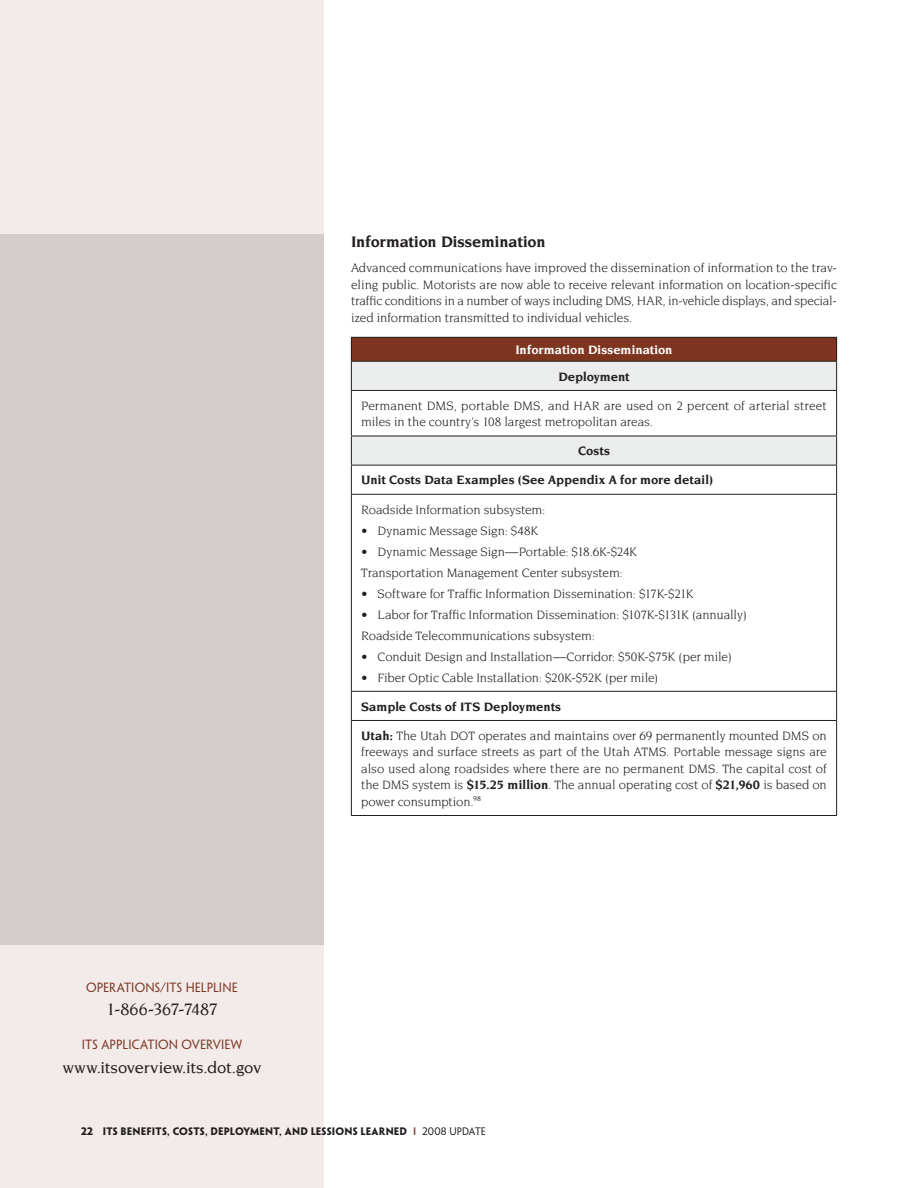
<style>
.page{position:relative;width:918px;height:1188px;background:#fff}
.page>*{position:absolute;margin:0;border:0;box-sizing:border-box;transform-origin:0 0}
.t1{font:500 18px "Novarese Std";letter-spacing:-.01em;color:#231f20}
.t2{font:500 16.65px "Novarese Std";letter-spacing:-.01em;color:#231f20}
.t3{font:700 16.5px "Novarese Std";letter-spacing:-.01em;color:#231f20}
.t4{font:13.2px/16.5px "Novarese Std";letter-spacing:-.01em;color:#231f20}
.t5{font:700 13.2px "Novarese Std";letter-spacing:.005em;color:#231f20}
.t6{font:700 13.2px "Novarese Std";color:#fff}
.t7{font:12px "Penumbra Flare Std";letter-spacing:.01em;color:#7d3520}
.t8{font:700 9.75px "Penumbra Flare Std";letter-spacing:.02em;color:#231f20}
.s1{font-weight:700}
.s2{font-weight:400}
</style>
<div class="page">
<div style="left:0;top:0;width:324px;height:1188px;background:#f2ebe9"></div>
<div style="left:0;top:235px;width:324px;height:710px;background:#d3cccb"></div>
<div style="left:351px;top:337px;width:486px;height:24px;background:#7d3520"></div>
<svg style="left:352px;top:362px;width:484px;height:103px;fill:#ebecec"></svg>
<svg style="left:351px;top:692px;width:1px;height:28px"></svg>
<svg style="left:836px;top:692px;width:1px;height:28px"></svg>
<hr style="left:351px;top:720px;width:486px;height:1px;background:#231f20">
<hr style="left:351px;top:721px;width:1px;height:94px;background:#231f20">
<hr style="left:836px;top:721px;width:1px;height:94px;background:#231f20">
<hr style="left:351px;top:815px;width:486px;height:1px;background:#231f20">
<hr style="left:351px;top:337px;width:486px;height:1px;background:#231f20">
<hr style="left:351px;top:494px;width:486px;height:1px;background:#231f20">
<hr style="left:351px;top:495px;width:1px;height:196px;background:#231f20">
<hr style="left:836px;top:495px;width:1px;height:196px;background:#231f20">
<hr style="left:351px;top:691px;width:486px;height:1px;background:#231f20">
<hr style="left:351px;top:361px;width:486px;height:1px;background:#231f20">
<svg style="left:351px;top:338px;width:1px;height:52px"></svg>
<svg style="left:836px;top:338px;width:1px;height:52px"></svg>
<hr style="left:351px;top:390px;width:486px;height:1px;background:#231f20">
<hr style="left:351px;top:391px;width:1px;height:45px;background:#231f20">
<hr style="left:836px;top:391px;width:1px;height:45px;background:#231f20">
<hr style="left:351px;top:436px;width:486px;height:1px;background:#231f20">
<svg style="left:351px;top:436px;width:1px;height:58px"></svg>
<svg style="left:836px;top:436px;width:1px;height:58px"></svg>
<hr style="left:351px;top:465px;width:486px;height:1px;background:#231f20">
<p class="t7" style="left:86px;top:980px;width:153px">OPERATIONS/ITS HELPLINE</p>
<h1 class="t1" style="left:106px;top:999px;width:113px">1-866-367-7487</h1>
<p class="t7" style="left:82px;top:1038px;width:162px">ITS APPLICATION OVERVIEW</p>
<p class="t2" style="left:63px;top:1058px;width:200px">www.itsoverview.its.dot.gov</p>
<p class="t3" style="left:351px;top:232px;width:196px">Information Dissemination</p>
<p class="t4" style="left:351px;top:260px;width:488px;text-align:justify">Advanced communications have improved the dissemination of information to the trav&shy;eling public. Motorists are now able to receive relevant information on location-specific traffic conditions in a number of ways including DMS, HAR, in-vehicle displays, and special&shy;ized information transmitted to individual vehicles.</p>
<p class="t6" style="left:515px;top:342px;width:159px">Information Dissemination</p>
<p class="t5" style="left:558px;top:369px;width:73px">Deployment</p>
<p class="t4" style="left:361px;top:397px;width:467px">Permanent DMS, portable DMS, and HAR are used on 2 percent of arterial street miles in the country’s 108 largest metropolitan areas.</p>
<p class="t5" style="left:578px;top:444px;width:33px">Costs</p>
<p class="t5" style="left:361px;top:473px;width:353px">Unit Costs Data Examples (See Appendix A for more detail)</p>
<p class="t4" style="left:361px;top:501px;width:186px">Roadside Information subsystem:</p>
<p class="t4" style="left:361px;top:522px;width:179px">• Dynamic Message Sign: $48K</p>
<p class="t4" style="left:361px;top:541px;width:278px;line-height:21px">• Dynamic Message Sign—Portable: $18.6K-$24K<br>Transportation Management Center subsystem:</p>
<p class="t4" style="left:361px;top:585px;width:334px">• Software for Traffic Information Dissemination: $17K-$21K</p>
<p class="t4" style="left:361px;top:604px;width:387px;line-height:21px">• Labor for Traffic Information Dissemination: $107K-$131K (annually)<br>Roadside Telecommunications subsystem:</p>
<p class="t4" style="left:361px;top:648px;width:372px">• Conduit Design and Installation—Corridor: $50K-$75K (per mile)</p>
<p class="t4" style="left:361px;top:669px;width:299px">• Fiber Optic Cable Installation: $20K-$52K (per mile)</p>
<p class="t5" style="left:361px;top:699px;width:202px">Sample Costs of ITS Deployments</p>
<p class="t4" style="left:361px;top:727px;width:467px;text-align:justify"><span class="s1">Utah:</span> The Utah DOT operates and maintains over 69 permanently mounted DMS on freeways and surface streets as part of the Utah ATMS. Portable message signs are also used along roadsides where there are no permanent DMS. The capital cost of the DMS system is <span class="s1">$15.25 million</span>. The annual operating cost of <span class="s1">$21,960</span> is based on power consumption.<sup>98</sup></p>
<p class="t8" style="left:81px;top:1125px;width:406px">22 ITS BENEFITS, COSTS, DEPLOYMENT, AND LESSIONS LEARNED <sup>|</sup> <span class="s2">2008 UPDATE</span></p>
</div>
